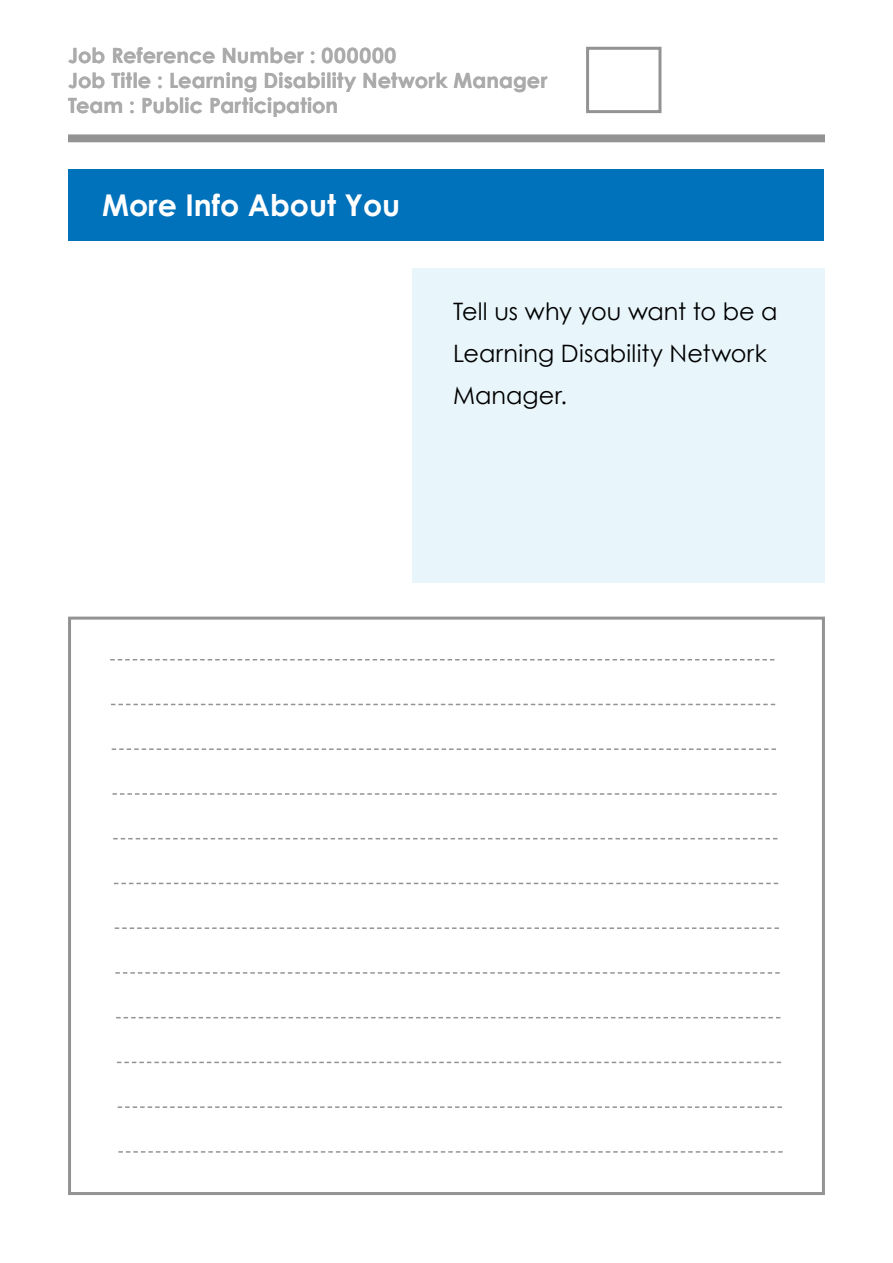
<style>
.page{position:relative;width:893px;height:1263px;background:#fff}
.page>*{position:absolute;margin:0;border:0;box-sizing:border-box;transform-origin:0 0}
.t1{font:700 30px "Century Gothic";color:#fff}
.t2{font:24px/42px "Century Gothic";letter-spacing:.005em;color:#000}
.t3{font:700 21px/25.2px "Century Gothic";letter-spacing:.005em;color:#ababab}
</style>
<div class="page">
<div style="left:68px;top:135px;width:757px;height:7px;background:#939393"></div>
<div style="left:412px;top:268px;width:413px;height:315px;background:#e8f5fb"></div>
<div style="left:68px;top:169px;width:756px;height:72px;background:#0072bb"></div>
<div style="left:68px;top:617px;width:757px;height:578px;border:3px solid #939393"></div>
<svg style="left:110px;top:659px;width:665px;height:1px"></svg>
<svg style="left:111px;top:704px;width:664px;height:1px"></svg>
<svg style="left:112px;top:748px;width:664px;height:2px"></svg>
<svg style="left:112px;top:793px;width:665px;height:2px"></svg>
<svg style="left:113px;top:838px;width:665px;height:1px"></svg>
<svg style="left:114px;top:883px;width:664px;height:1px"></svg>
<svg style="left:115px;top:927px;width:664px;height:2px"></svg>
<svg style="left:115px;top:972px;width:665px;height:2px"></svg>
<svg style="left:116px;top:1017px;width:664px;height:1px"></svg>
<svg style="left:117px;top:1062px;width:664px;height:1px"></svg>
<svg style="left:118px;top:1106px;width:664px;height:2px"></svg>
<svg style="left:118px;top:1151px;width:665px;height:2px"></svg>
<div style="left:586px;top:47px;width:75px;height:66px;border:3px solid #939393"></div>
<p class="t3" style="left:68px;top:41px;width:481px">Job Reference Number : 000000<br>Job Title : Learning Disability Network Manager<br>Team : Public Participation</p>
<h1 class="t1" style="left:102px;top:183px;width:300px">More Info About You</h1>
<p class="t2" style="left:453px;top:290px;width:326px">Tell us why you want to be a<br>Learning Disability Network<br>Manager.</p>
</div>
